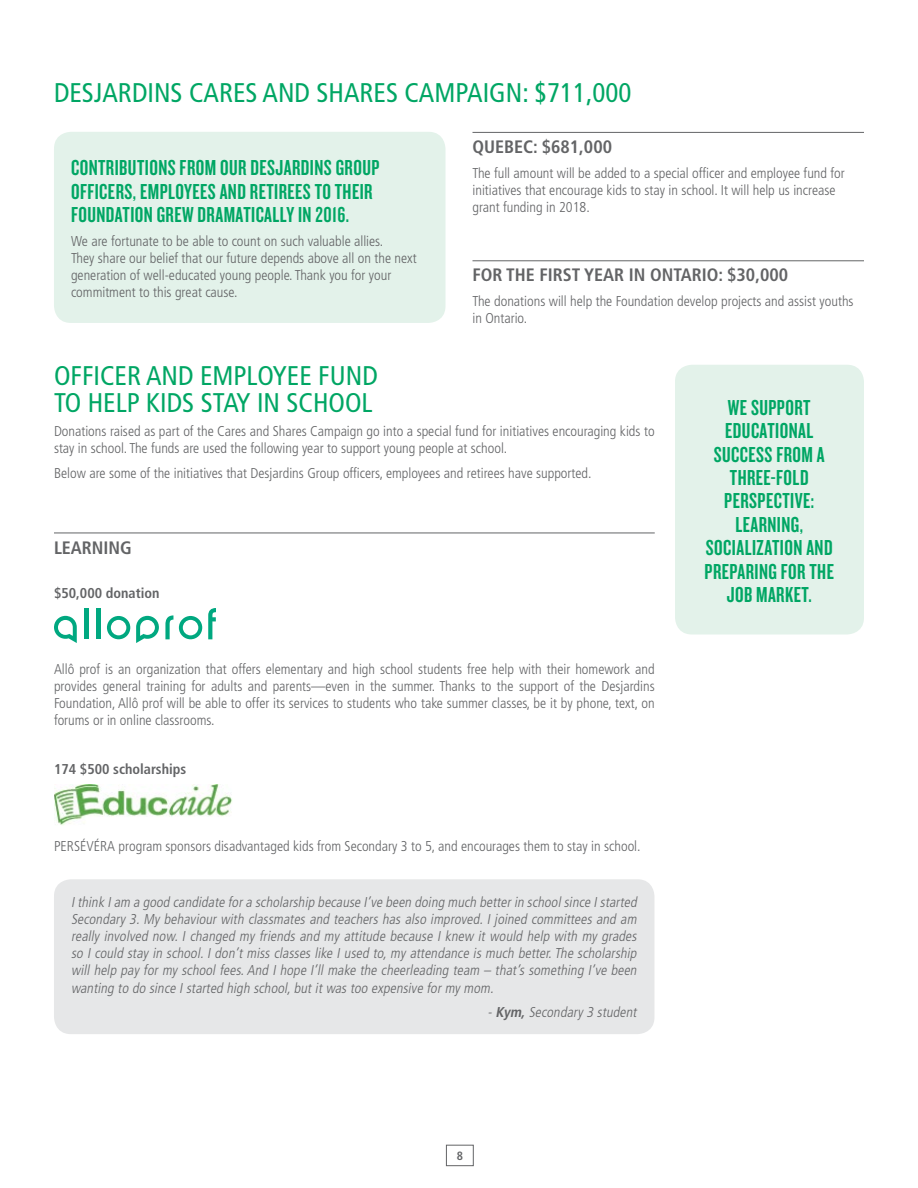
<style>
.page{position:relative;width:918px;height:1188px;background:#fff}
.page>*{position:absolute;margin:0;border:0;box-sizing:border-box;transform-origin:0 0}
.t1{font:condensed 27px/27px "Frutiger";color:#00a664}
.t2{font:22.5px/23.4px "Knockout HTF48 Featherweight";letter-spacing:.02em;color:#00a664;text-align:center}
.t3{font:700 condensed 18px "Frutiger";color:#636466}
.t4{font:300 condensed 14.25px/17.1px "Frutiger";color:#636466}
.t5{font:italic 300 condensed 14.25px/17.1px "Frutiger";color:#636466;text-align:justify}
.t6{font:700 condensed 14.25px "Frutiger";color:#636466}
.t7{font:700 condensed 12px "Frutiger";color:#636466}
.s1{font-weight:700}
</style>
<div class="page">
<div style="left:446px;top:1145px;width:28px;height:21px;border:1px solid #636466"></div>
<div style="left:675px;top:365px;width:189px;height:270px;background:#e3f2ea;border-radius:17px"></div>
<hr style="left:54px;top:533px;width:601px;height:1px;background:#636466">
<svg style="left:107px;top:616px;width:23px;height:23px"></svg>
<svg style="left:179px;top:616px;width:23px;height:23px"></svg>
<div style="left:84px;top:608px;width:5px;height:31px;background:#00a880"></div>
<hr style="left:96px;top:608px;width:4px;height:31px;background:#00a880">
<svg style="left:136px;top:616px;width:23px;height:27px"></svg>
<svg style="left:54px;top:616px;width:23px;height:27px"></svg>
<svg style="left:208px;top:608px;width:8px;height:31px"></svg>
<svg style="left:165px;top:615px;width:8px;height:24px"></svg>
<img style="left:54px;top:785px;width:178px;height:41px">
<hr style="left:472px;top:132px;width:392px;height:1px;background:#636466">
<hr style="left:472px;top:260px;width:392px;height:1px;background:#636466">
<div style="left:54px;top:132px;width:392px;height:191px;background:#e3f2ea;border-radius:17px"></div>
<div style="left:54px;top:879px;width:600px;height:155px;background:#e6e7e8;border-radius:17px"></div>
<h1 class="t1" style="left:54px;top:79px;width:579px">DESJARDINS CARES AND SHARES CAMPAIGN: $711,000</h1>
<p class="t3" style="left:472px;top:136px;width:141px">QUEBEC: $681,000</p>
<p class="t4" style="left:472px;top:164px;width:374px">The full amount will be added to a special officer and employee fund for initiatives that encourage kids to stay in school. It will help us increase grant funding in 2018.</p>
<h2 class="t2" style="left:71px;top:157px;width:310px;text-align:left">CONTRIBUTIONS FROM OUR DESJARDINS GROUP<br>OFFICERS, EMPLOYEES AND RETIREES TO THEIR<br>FOUNDATION GREW DRAMATICALLY IN 2016.</h2>
<p class="t4" style="left:71px;top:232px;width:347px">We are fortunate to be able to count on such valuable allies.<br>They share our belief that our future depends above all on the next generation of well-educated young people. Thank you for your commitment to this great cause.</p>
<p class="t3" style="left:472px;top:264px;width:317px">FOR THE FIRST YEAR IN ONTARIO: $30,000</p>
<p class="t4" style="left:472px;top:293px;width:383px">The donations will help the Foundation develop projects and assist youths in Ontario.</p>
<h1 class="t1" style="left:54px;top:362px;width:325px">OFFICER AND EMPLOYEE FUND<br>TO HELP KIDS STAY IN SCHOOL</h1>
<p class="t4" style="left:54px;top:423px;width:602px">Donations raised as part of the Cares and Shares Campaign go into a special fund for initiatives encouraging kids to stay in school. The funds are used the following year to support young people at school.</p>
<p class="t4" style="left:54px;top:465px;width:539px">Below are some of the initiatives that Desjardins Group officers, employees and retirees have supported.</p>
<p class="t3" style="left:54px;top:537px;width:79px">LEARNING</p>
<p class="t6" style="left:54px;top:584px;width:107px">$50,000 donation</p>
<p class="t4" style="left:54px;top:660px;width:602px;text-align:justify">Allô prof is an organization that offers elementary and high school students free help with their homework and provides general training for adults and parents—even in the summer. Thanks to the support of the Desjardins Foundation, Allô prof will be able to offer its services to students who take summer classes, be it by phone, text, on forums or in online classrooms.</p>
<p class="t6" style="left:54px;top:761px;width:134px">174 $500 scholarships</p>
<p class="t4" style="left:54px;top:837px;width:588px">PERSÉVÉRA program sponsors disadvantaged kids from Secondary 3 to 5, and encourages them to stay in school.</p>
<p class="t5" style="left:71px;top:894px;width:570px">Ithink Iam a good candidate fora scholarship because I’ve been doing much betterin schoolsince Istarted Secondary 3. My behaviour with classmates and teachers has also improved. I joined committees and am really involved now. I changed my friends and my attitude because I knew it would help with my grades so I could stay in school.I don’t miss classes like I used to,my attendance is much better.The scholarship will help pay for my school fees.And I hope I’ll make the cheerleading team – that’s something I’ve been wanting to do since Istarted high school,butitwastoo expensive formy mom.</p>
<p class="t5" style="left:488px;top:1004px;width:153px">-<span class="s1">Kym,</span>Secondary 3 student</p>
<h2 class="t2" style="left:705px;top:396px;width:131px">WE SUPPORT<br>EDUCATIONAL<br>SUCCESS FROM A<br>THREE-FOLD<br>PERSPECTIVE:<br>LEARNING,<br>SOCIALIZATION AND<br>PREPARING FOR THE<br>JOB MARKET.</h2>
<p class="t7" style="left:457px;top:1149px;width:8px">8</p>
</div>
